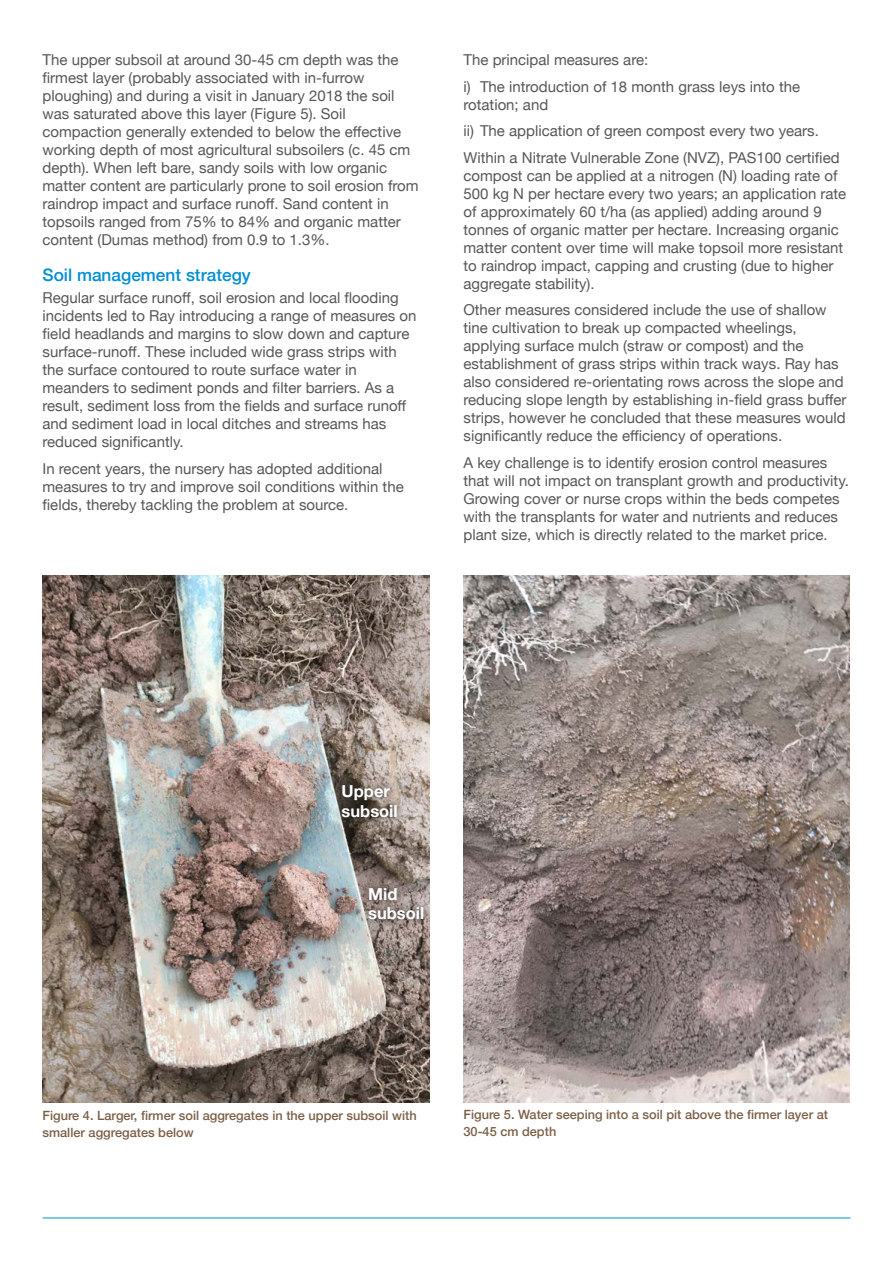
<style>
.page{position:relative;width:893px;height:1263px;background:#fff}
.page>*{position:absolute;margin:0;border:0;box-sizing:border-box;transform-origin:0 0}
.BLUE_SUB_HEADING_1{font:500 17.25px "Helvetica Neue";color:#0090d4}
.BLUE_SUB_HEADING_1-2{font:700 16.5px/19.5px "Helvetica Neue";color:#fff}
.MAIN_BODY{font:15px/18px "Helvetica Neue";color:#575756}
.MAIN_CAPTION_2019{font:500 12.75px/17.2px "Helvetica Neue";color:#7b6047}
</style>
<div class="page">
<hr style="left:43px;top:1217px;width:807px;height:1px;background:#0090d4">
<img style="left:463px;top:575px;width:387px;height:527px">
<img style="left:43px;top:575px;width:386px;height:527px">
<div style="left:333px;top:777px;width:100px;height:151px;background:#000;opacity:.55"></div>
<p class="MAIN_BODY" style="left:43px;top:52px;width:378px">The upper subsoil at around 30-45 cm depth was the firmest layer (probably associated with in-furrow ploughing) and during a visit in January 2018 the soil was saturated above this layer (Figure 5). Soil compaction generally extended to below the effective working depth of most agricultural subsoilers (c. 45 cm depth). When left bare, sandy soils with low organic matter content are particularly prone to soil erosion from raindrop impact and surface runoff. Sand content in topsoils ranged from 75% to 84% and organic matter content (Dumas method) from 0.9 to 1.3%.</p>
<p class="BLUE_SUB_HEADING_1" style="left:43px;top:261px;width:210px">Soil management strategy</p>
<p class="MAIN_BODY" style="left:43px;top:290px;width:375px">Regular surface runoff, soil erosion and local flooding incidents led to Ray introducing a range of measures on field headlands and margins to slow down and capture surface-runoff. These included wide grass strips with the surface contoured to route surface water in meanders to sediment ponds and filter barriers. As a result, sediment loss from the fields and surface runoff and sediment load in local ditches and streams has reduced significantly.</p>
<p class="MAIN_BODY" style="left:43px;top:460px;width:363px">In recent years, the nursery has adopted additional measures to try and improve soil conditions within the fields, thereby tackling the problem at source.</p>
<p class="MAIN_BODY" style="left:463px;top:52px;width:186px">The principal measures are:</p>
<p class="MAIN_BODY" style="left:463px;top:78px;width:338px">i) The introduction of 18 month grass leys into the rotation; and</p>
<p class="MAIN_BODY" style="left:463px;top:123px;width:357px">ii) The application of green compost every two years.</p>
<p class="MAIN_BODY" style="left:463px;top:149px;width:384px">Within a Nitrate Vulnerable Zone (NVZ), PAS100 certified compost can be applied at a nitrogen (N) loading rate of 500 kg N per hectare every two years; an application rate of approximately 60 t/ha (as applied) adding around 9 tonnes of organic matter per hectare. Increasing organic matter content over time will make topsoil more resistant to raindrop impact, capping and crusting (due to higher aggregate stability).</p>
<p class="MAIN_BODY" style="left:463px;top:302px;width:384px">Other measures considered include the use of shallow tine cultivation to break up compacted wheelings, applying surface mulch (straw or compost) and the establishment of grass strips within track ways. Ray has also considered re-orientating rows across the slope and reducing slope length by establishing in-field grass buffer strips, however he concluded that these measures would significantly reduce the efficiency of operations.</p>
<p class="MAIN_BODY" style="left:463px;top:454px;width:387px">A key challenge is to identify erosion control measures that will not impact on transplant growth and productivity.<br>Growing cover or nurse crops within the beds competes with the transplants for water and nutrients and reduces plant size, which is directly related to the market price.</p>
<p class="BLUE_SUB_HEADING_1-2" style="left:342px;top:782px;width:58px">Upper subsoil</p>
<p class="BLUE_SUB_HEADING_1-2" style="left:368px;top:884px;width:58px">Mid subsoil</p>
<p class="MAIN_CAPTION_2019" style="left:43px;top:1106px;width:376px">Figure 4. Larger, firmer soil aggregates in the upper subsoil with smaller aggregates below</p>
<p class="MAIN_CAPTION_2019" style="left:463px;top:1105px;width:366px">Figure 5. Water seeping into a soil pit above the firmer layer at<br>30-45 cm depth</p>
</div>
